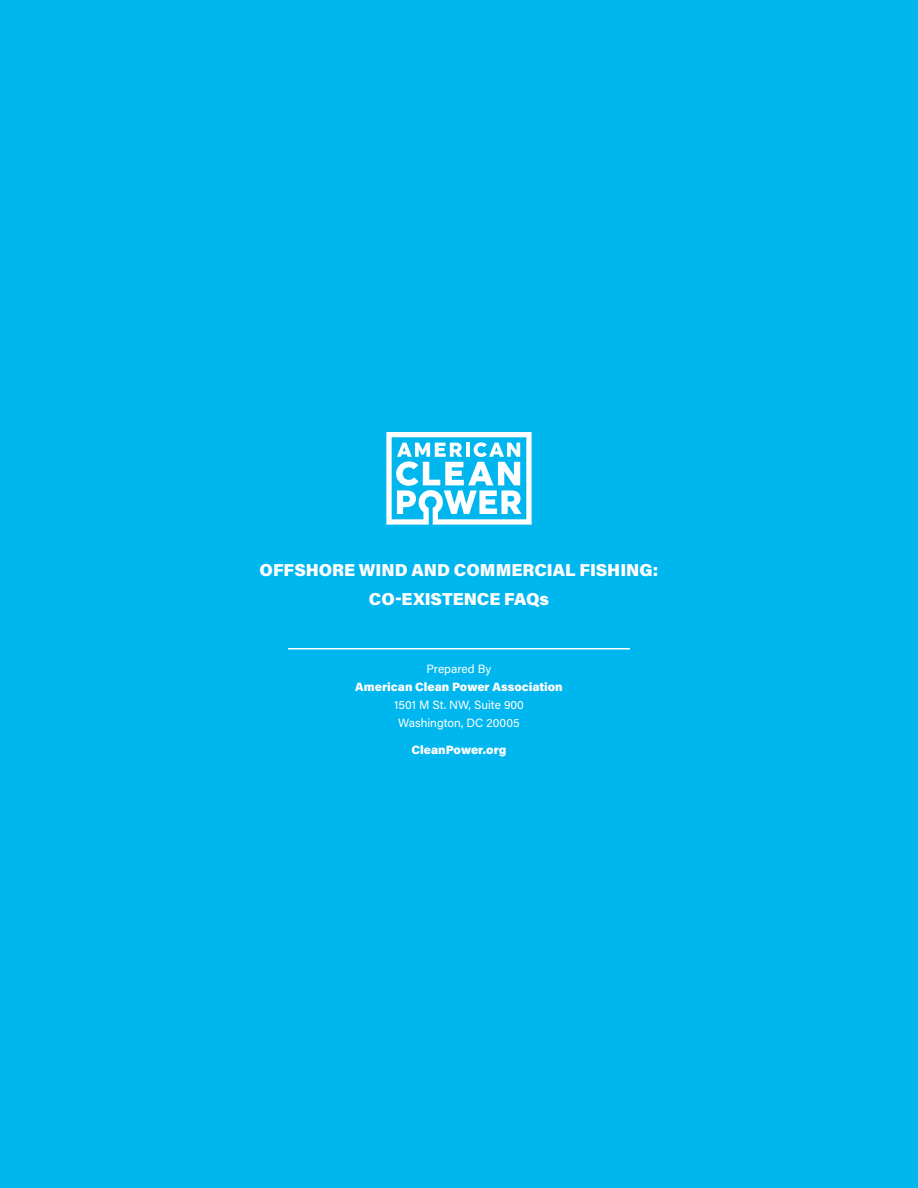
<style>
.page{position:relative;width:918px;height:1188px;background:#00b6ef}
.page>*{position:absolute;margin:0;border:0;box-sizing:border-box;transform-origin:0 0}
.t1{font:900 17.25px/28.5px "Acumin Pro";color:#fff;text-align:center}
.t2{font:12px "Acumin Pro";color:#fff}
.t3{font:900 12px "Acumin Pro";color:#fff}
</style>
<div class="page">
<hr style="left:288px;top:648px;width:342px;height:2px;background:#fff">
<svg style="left:386px;top:432px;width:146px;height:93px"></svg>
<p class="t1" style="left:260px;top:555px;width:400px">OFFSHORE WIND AND COMMERCIAL FISHING:<br>CO-EXISTENCE FAQs</p>
<p class="t2" style="left:427px;top:661px;width:66px">Prepared By</p>
<p class="t3" style="left:355px;top:679px;width:209px">American Clean Power Association</p>
<p class="t2" style="left:394px;top:697px;width:131px">1501 M St. NW, Suite 900</p>
<p class="t2" style="left:398px;top:715px;width:123px">Washington, DC 20005</p>
<p class="t3" style="left:412px;top:742px;width:96px">CleanPower.org</p>
</div>
